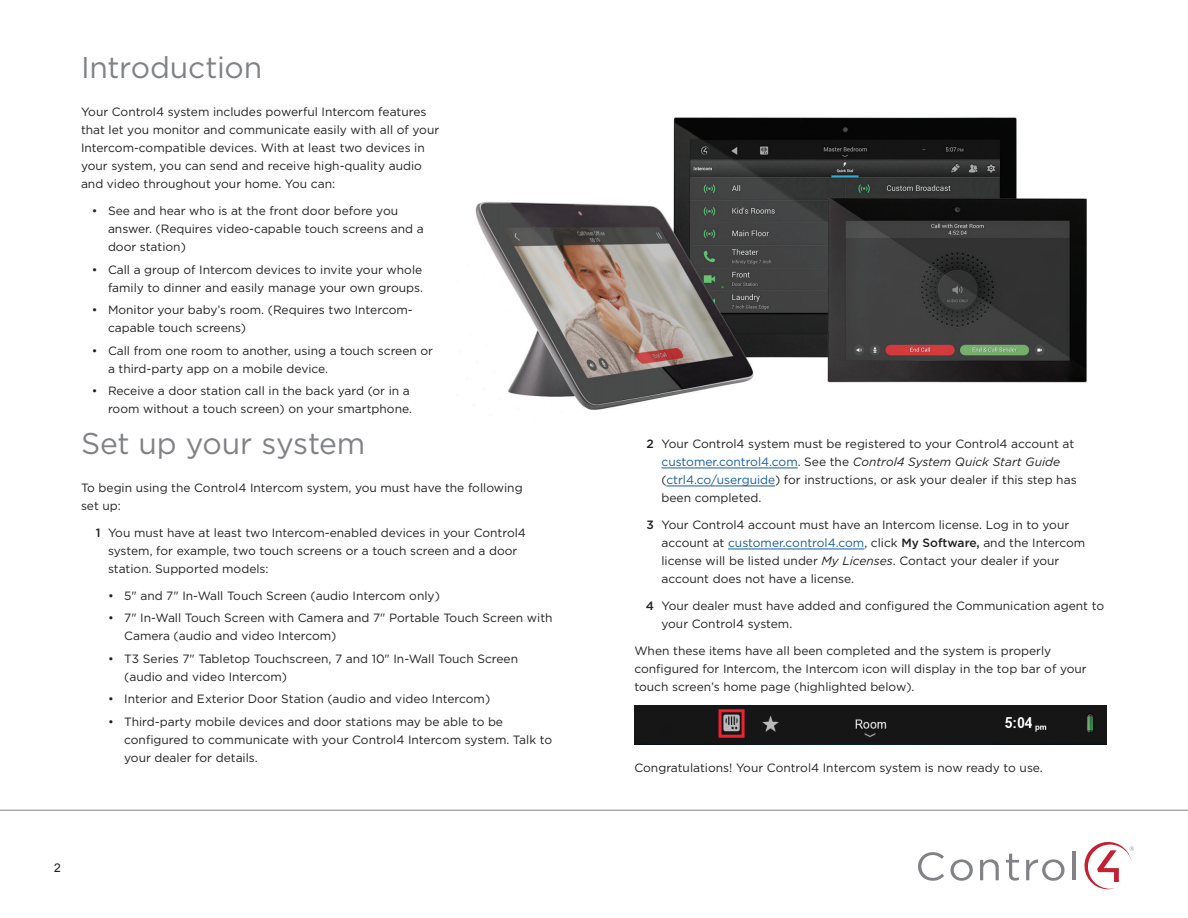
<style>
.page{position:relative;width:1188px;height:918px;background:#fff}
.page>*{position:absolute;margin:0;border:0;box-sizing:border-box;transform-origin:0 0}
.t1{font:30px "Gotham";letter-spacing:-.005em;color:#808285}
.t2{font:12px/18px "Gotham";color:#231f20}
.t3{font:12px "Arial";color:#231f20}
.s1{font-weight:500}
.s2{color:#175d9e}
.s3{font-style:italic}
</style>
<div class="page">
<svg style="left:918px;top:852px;width:26px;height:29px"></svg>
<svg style="left:950px;top:859px;width:23px;height:22px"></svg>
<svg style="left:980px;top:859px;width:19px;height:21px"></svg>
<svg style="left:1006px;top:854px;width:13px;height:27px"></svg>
<svg style="left:1026px;top:859px;width:39px;height:22px"></svg>
<hr style="left:1072px;top:851px;width:3px;height:29px;background:#808285">
<svg style="left:1084px;top:842px;width:50px;height:47px"></svg>
<hr style="left:0;top:810px;width:1188px;height:1px;background:#808385">
<hr style="left:662px;top:468px;width:136px;height:1px;background:#175d9e">
<hr style="left:666px;top:486px;width:109px;height:1px;background:#175d9e">
<hr style="left:728px;top:549px;width:136px;height:1px;background:#175d9e">
<img style="left:634px;top:705px;width:473px;height:39px">
<img style="left:475px;top:117px;width:612px;height:293px">
<h1 class="t1" style="left:81px;top:48px;width:183px">Introduction</h1>
<p class="t2" style="left:81px;top:103px;width:360px">Your Control4 system includes powerful Intercom features that let you monitor and communicate easily with all of your Intercom-compatible devices. With at least two devices in your system, you can send and receive high-quality audio and video throughout your home. You can:</p>
<p class="t2" style="left:108px;top:202px;width:317px;text-indent:-16px">• See and hear who is at the front door before you answer. (Requires video-capable touch screens and a door station)</p>
<p class="t2" style="left:92px;top:260px;width:332px;text-align:right">• Call a group of Intercom devices to invite your whole family to dinner and easily manage your own groups.</p>
<p class="t2" style="left:108px;top:301px;width:306px;text-indent:-16px">• Monitor your baby’s room. (Requires two Intercom&shy;capable touch screens)</p>
<p class="t2" style="left:108px;top:341px;width:327px;text-indent:-16px">• Call from one room to another, using a touch screen or a third-party app on a mobile device.</p>
<p class="t2" style="left:92px;top:382px;width:320px;text-align:right">• Receive a door station call in the back yard (or in a room without a touch screen) on your smartphone.</p>
<h1 class="t1" style="left:81px;top:424px;width:286px">Set up your system</h1>
<p class="t2" style="left:81px;top:478px;width:443px">To begin using the Control4 Intercom system, you must have the following set up:</p>
<p class="t2" style="left:108px;top:523px;width:420px;text-indent:-12px"><span class="s1">1</span> You must have at least two Intercom-enabled devices in your Control4 system, for example, two touch screens or a touch screen and a door station. Supported models:</p>
<p class="t2" style="left:108px;top:586px;width:333px">• 5" and 7" In-Wall Touch Screen (audio Intercom only)</p>
<p class="t2" style="left:124px;top:609px;width:430px;text-indent:-16px">• 7" In-Wall Touch Screen with Camera and 7" Portable Touch Screen with<br>Camera (audio and video Intercom)</p>
<p class="t2" style="left:124px;top:649px;width:395px;text-indent:-16px">• T3 Series 7" Tabletop Touchscreen, 7 and 10" In-Wall Touch Screen (audio and video Intercom)</p>
<p class="t2" style="left:108px;top:690px;width:384px">• Interior and Exterior Door Station (audio and video Intercom)</p>
<p class="t2" style="left:124px;top:712px;width:429px;text-indent:-16px">• Third-party mobile devices and door stations may be able to be configured to communicate with your Control4 Intercom system. Talk to your dealer for details.</p>
<p class="t3" style="left:54px;top:860px;width:8px">2</p>
<p class="t2" style="left:662px;top:435px;width:417px;text-indent:-15px"><span class="s1">2</span> Your Control4 system must be registered to your Control4 account at <span class="s2">customer.control4.com</span>. See the <span class="s3">Control4 System Quick Start Guide </span>(<span class="s2">ctrl4.co/userguide</span>) for instructions, or ask your dealer if this step has been completed.</p>
<p class="t2" style="left:662px;top:516px;width:425px;text-indent:-15px"><span class="s1">3</span> Your Control4 account must have an Intercom license. Log in to your account at <span class="s2">customer.control4.com</span>, click <span class="s1">My Software,</span> and the Intercom license will be listed under <span class="s3">My Licenses</span>. Contact your dealer if your account does not have a license.</p>
<p class="t2" style="left:662px;top:597px;width:444px;text-indent:-16px"><span class="s1">4</span> Your dealer must have added and configured the Communication agent to your Control4 system.</p>
<p class="t2" style="left:635px;top:642px;width:454px">When these items have all been completed and the system is properly configured for Intercom, the Intercom icon will display in the top bar of your touch screen’s home page (highlighted below).</p>
<p class="t2" style="left:635px;top:759px;width:408px">Congratulations! Your Control4 Intercom system is now ready to use.</p>
</div>
